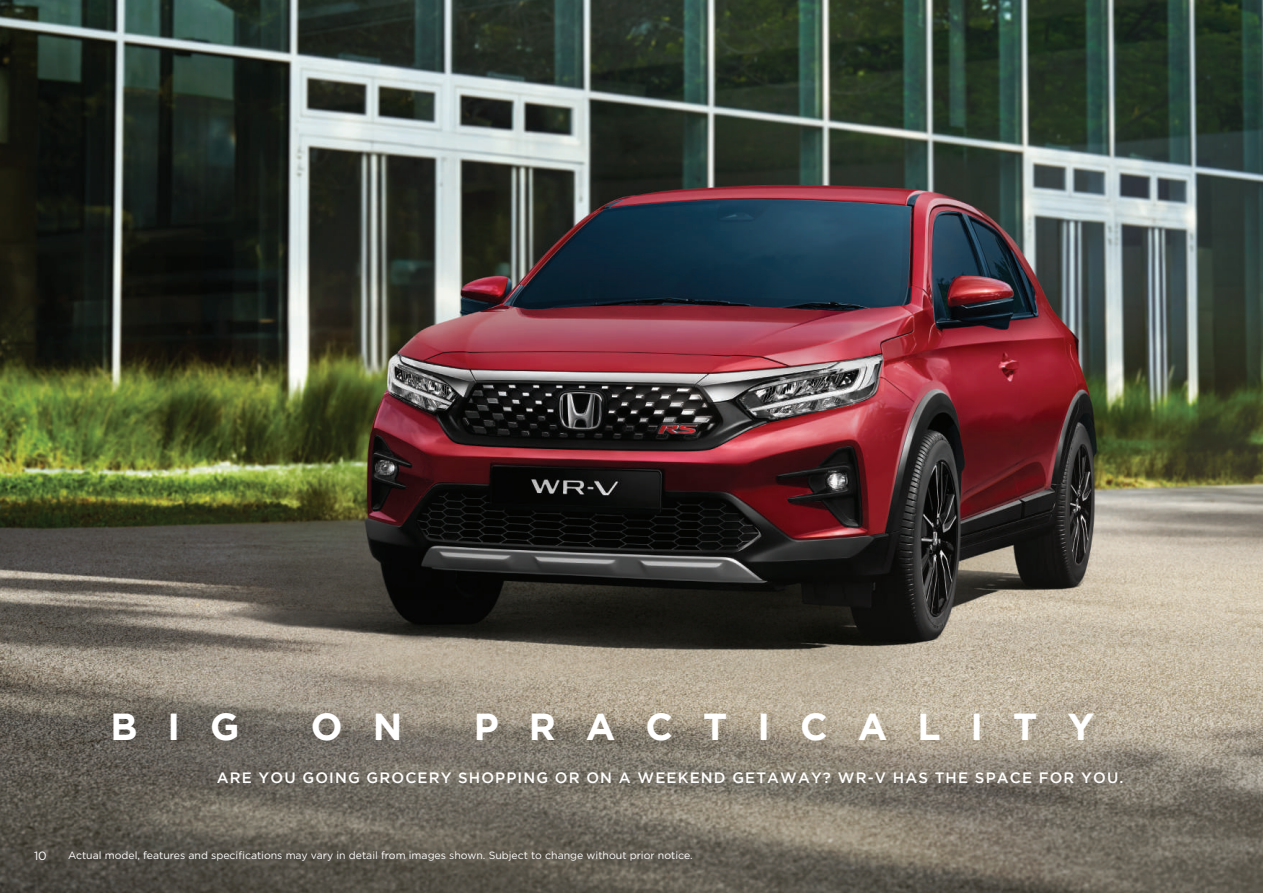
<style>
.page{position:relative;width:1263px;height:893px;background:#fff}
.page>*{position:absolute;margin:0;border:0;box-sizing:border-box;transform-origin:0 0}
.t1{font:700 37.5px "Gotham";letter-spacing:.8em;color:#fff}
.t2{font:500 15px "Gotham";letter-spacing:.075em;color:#fff}
.t3{font:12px "Gotham";color:#fff}
.t4{font:10.5px "Gotham";color:#fff}
</style>
<div class="page">
<img style="left:0;top:0;width:1263px;height:893px">
<div style="left:116px;top:711px;width:988px;height:35px;background:#231f20;opacity:.15"></div>
<h1 class="t1" style="left:115px;top:705px;width:131px">BIG</h1>
<h1 class="t1" style="left:315px;top:705px;width:93px">O N</h1>
<h1 class="t1" style="left:478px;top:705px;width:622px">PRACTICALITY</h1>
<h2 class="t2" style="left:217px;top:769px;width:908px">ARE YOU GOING GROCERY SHOPPING OR ON A WEEKEND GETAWAY? WR-V HAS THE SPACE FOR YOU.</h2>
<p class="t3" style="left:34px;top:848px;width:14px">10</p>
<p class="t4" style="left:68px;top:848px;width:626px">Actual model, features and specifications may vary in detail from images shown. Subject to change without prior notice.</p>
</div>
